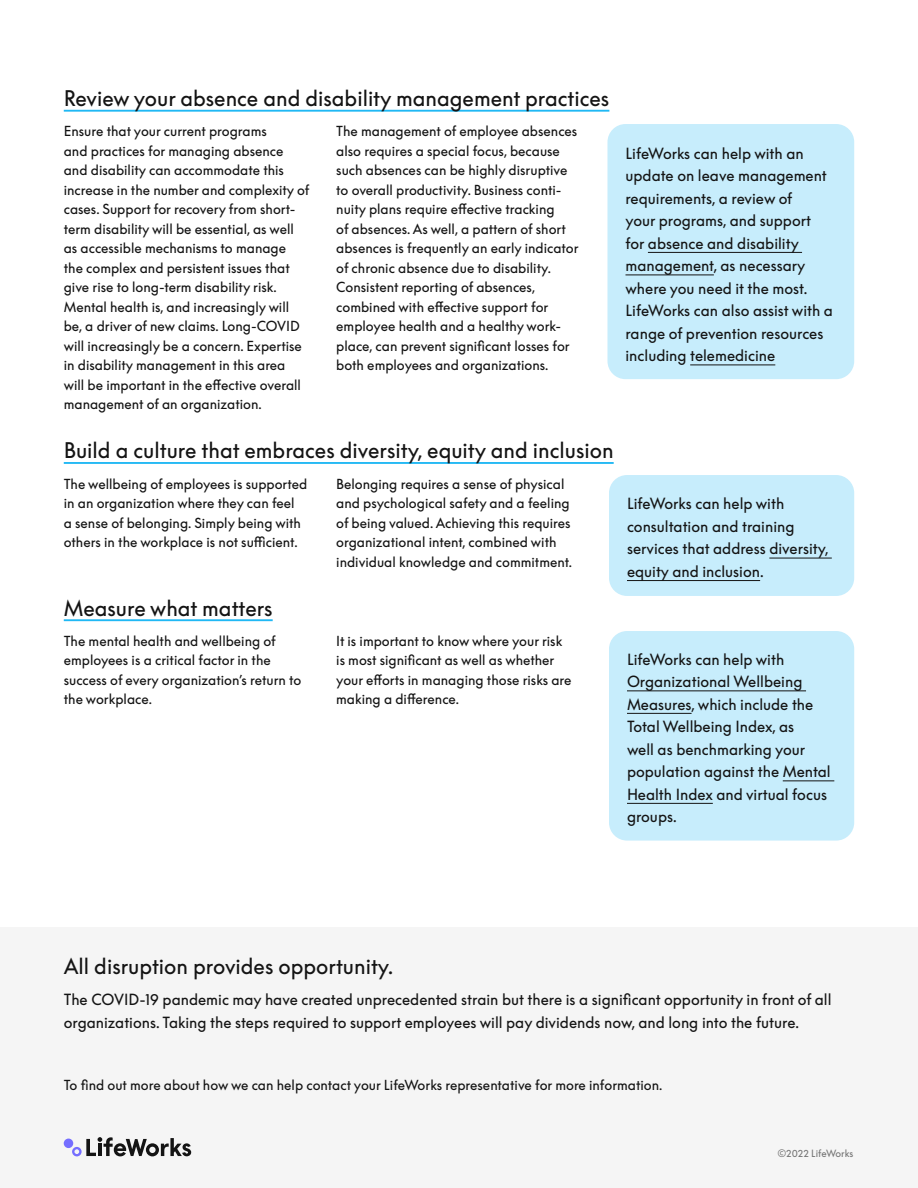
<style>
.page{position:relative;width:918px;height:1188px;background:#fff}
.page>*{position:absolute;margin:0;border:0;box-sizing:border-box;transform-origin:0 0}
.Subhead_Underline_BL{font:21px "Supreme LL";color:#141414}
.Subhead{font:21px "Supreme LL";color:#141414}
.Inline_CTA_Body{font:15px/22.5px "Supreme LL";color:#141414}
.Subhead-2{font:15px/22.5px "Supreme LL";color:#141414}
.Body{font:13.5px/19.5px "Supreme LL";color:#141414}
.Legal{font:9.75px "Supreme LL";color:#767676}
</style>
<div class="page">
<hr style="left:64px;top:110px;width:545px;height:2px;background:#20b8f4">
<hr style="left:64px;top:462px;width:550px;height:2px;background:#20b8f4">
<hr style="left:64px;top:619px;width:209px;height:2px;background:#20b8f4">
<div style="left:609px;top:475px;width:245px;height:121px;background:#c7edfc;border-radius:18px"></div>
<hr style="left:769px;top:558px;width:63px;height:1px;background:#141414">
<hr style="left:627px;top:580px;width:133px;height:1px;background:#141414">
<div style="left:609px;top:631px;width:245px;height:210px;background:#c7edfc;border-radius:18px"></div>
<hr style="left:627px;top:690px;width:179px;height:1px;background:#141414">
<hr style="left:627px;top:713px;width:65px;height:1px;background:#141414">
<hr style="left:783px;top:780px;width:51px;height:1px;background:#141414">
<hr style="left:627px;top:803px;width:86px;height:1px;background:#141414">
<div style="left:608px;top:124px;width:246px;height:255px;background:#c7edfc;border-radius:18px"></div>
<hr style="left:648px;top:252px;width:154px;height:1px;background:#141414">
<hr style="left:626px;top:275px;width:88px;height:1px;background:#141414">
<hr style="left:690px;top:365px;width:85px;height:1px;background:#141414">
<div style="left:0;top:927px;width:918px;height:261px;background:#f5f5f5"></div>
<div style="left:64px;top:1139px;width:9px;height:9px;background:#756eff;border-radius:50%"></div>
<svg style="left:72px;top:1137px;width:119px;height:19px"></svg>
<p class="Subhead_Underline_BL" style="left:64px;top:87px;width:547px">Review your absence and disability management practices</p>
<p class="Body" style="left:64px;top:122px;width:247px">Ensure that your current programs<br>and practices for managing absence and disability can accommodate this increase in the number and complexity of cases. Support for recovery from short&shy;term disability will be essential, as well as accessible mechanisms to manage<br>the complex and persistent issues that give rise to long-term disability risk.<br>Mental health is, and increasingly will be, a driver of new claims. Long-COVID will increasingly be a concern. Expertise in disability management in this area<br>will be important in the effective overall management of an organization.</p>
<p class="Body" style="left:336px;top:122px;width:244px">The management of employee absences also requires a special focus, because such absences can be highly disruptive to overall productivity. Business conti&shy;nuity plans require effective tracking<br>of absences. As well, a pattern of short absences is frequently an early indicator of chronic absence due to disability.<br>Consistent reporting of absences, combined with effective support for employee health and a healthy work&shy;place, can prevent significant losses for both employees and organizations.</p>
<p class="Subhead_Underline_BL" style="left:64px;top:439px;width:551px">Build a culture that embraces diversity, equity and inclusion</p>
<p class="Body" style="left:64px;top:474px;width:245px">The wellbeing of employees is supported in an organization where they can feel<br>a sense of belonging. Simply being with others in the workplace is not sufficient.</p>
<p class="Body" style="left:336px;top:474px;width:237px">Belonging requires a sense of physical and psychological safety and a feeling of being valued. Achieving this requires organizational intent, combined with individual knowledge and commitment.</p>
<p class="Subhead_Underline_BL" style="left:64px;top:596px;width:210px">Measure what matters</p>
<p class="Body" style="left:64px;top:631px;width:239px">The mental health and wellbeing of employees is a critical factor in the success of every organization’s return to the workplace.</p>
<p class="Body" style="left:336px;top:631px;width:237px">It is important to know where your risk is most significant as well as whether your efforts in managing those risks are making a difference.</p>
<p class="Inline_CTA_Body" style="left:626px;top:142px;width:209px">LifeWorks can help with an update on leave management requirements, a review of<br>your programs, and support for absence and disability management, as necessary where you need it the most.<br>LifeWorks can also assist with a range of prevention resources including telemedicine</p>
<p class="Inline_CTA_Body" style="left:627px;top:493px;width:203px">LifeWorks can help with consultation and training services that address diversity, equity and inclusion.</p>
<p class="Inline_CTA_Body" style="left:627px;top:648px;width:205px">LifeWorks can help with<br>Organizational Wellbeing<br>Measures, which include the<br>Total Wellbeing Index, as<br>well as benchmarking your population against the Mental<br>Health Index and virtual focus groups.</p>
<p class="Subhead" style="left:64px;top:954px;width:331px">All disruption provides opportunity.</p>
<p class="Subhead-2" style="left:64px;top:989px;width:769px">The COVID-19 pandemic may have created unprecedented strain but there is a significant opportunity in front of all organizations. Taking the steps required to support employees will pay dividends now, and long into the future.</p>
<p class="Body" style="left:64px;top:1076px;width:600px">To find out more about how we can help contact your LifeWorks representative for more information.</p>
<p class="Legal" style="left:777px;top:1148px;width:78px">©2022 LifeWorks</p>
</div>
